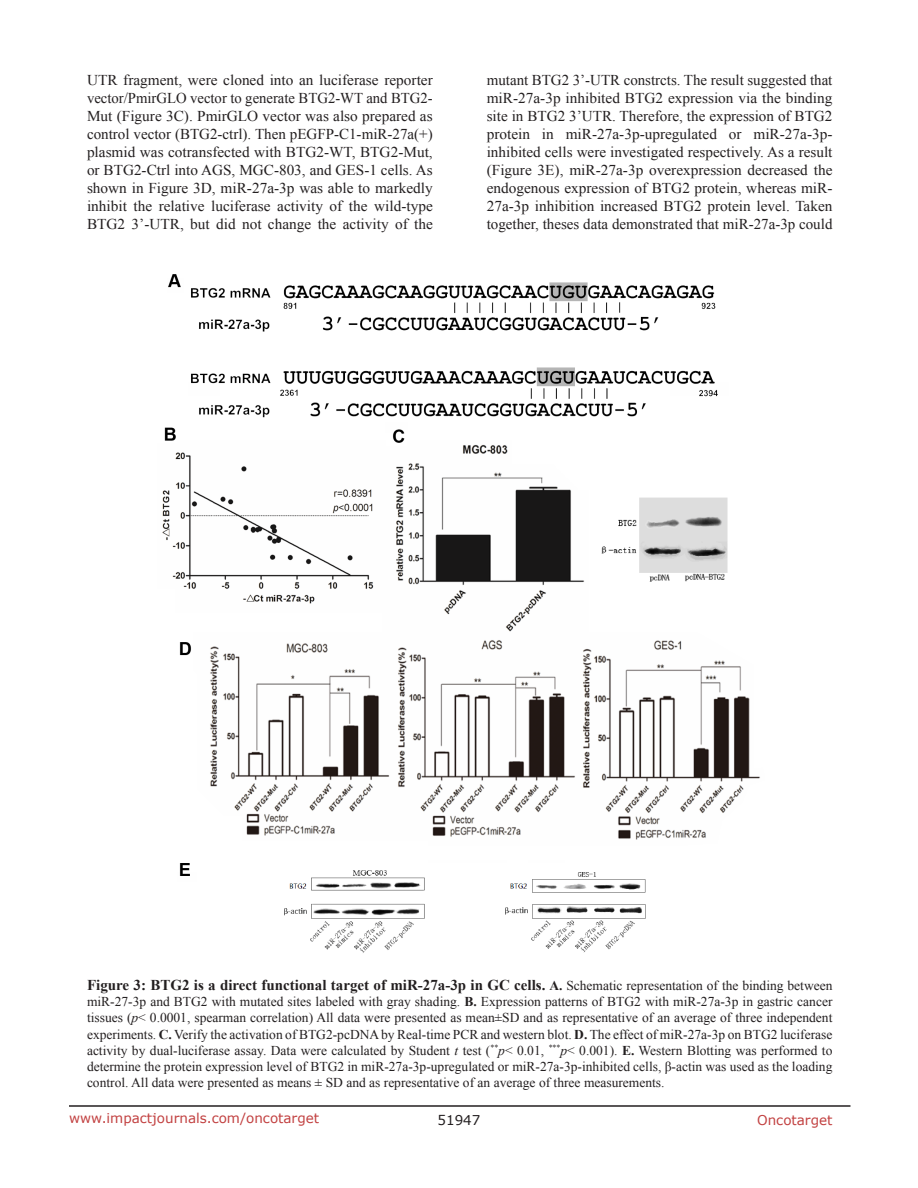
<style>
.page{position:relative;width:918px;height:1188px;background:#fff}
.page>*{position:absolute;margin:0;border:0;box-sizing:border-box;transform-origin:0 0}
.t1{font:15px/18px "Times New Roman";color:#231f20;text-align:justify}
.t2{font:700 15px "Times New Roman";color:#231f20}
.t3{font:13.5px/16.2px "Times New Roman";color:#231f20;text-align:justify}
.t4{font:13.5px "Verdana";color:#c24141}
.t5{font:13.5px "Verdana";color:#231f20}
.s1{font-size:13.5px}
.s2{font-weight:400;font-size:13.5px}
.s3{font-weight:700}
.s4{font-style:italic}
</style>
<div class="page">
<hr style="left:69px;top:1105px;width:781px;height:2px;background:#231f20">
<img style="left:162px;top:274px;width:598px;height:679px">
<p class="t1" style="left:87px;top:71px;width:347px">UTR fragment, were cloned into an luciferase reporter vector/PmirGLO vector to generate BTG2-WT and BTG2- Mut (Figure 3C). PmirGLO vector was also prepared as control vector (BTG2-ctrl). Then pEGFP-C1-miR-27a(+) plasmid was cotransfected with BTG2-WT, BTG2-Mut, or BTG2-Ctrl into AGS, MGC-803, and GES-1 cells. As shown in Figure 3D, miR-27a-3p was able to markedly inhibit the relative luciferase activity of the wild-type BTG2 3’-UTR, but did not change the activity of the</p>
<p class="t1" style="left:487px;top:71px;width:347px">mutant BTG2 3’-UTR constrcts. The result suggested that miR-27a-3p inhibited BTG2 expression via the binding site in BTG2 3’UTR. Therefore, the expression of BTG2 protein in miR-27a-3p-upregulated or miR-27a-3p&shy;inhibited cells were investigated respectively. As a result (Figure 3E), miR-27a-3p overexpression decreased the endogenous expression of BTG2 protein, whereas miR-27a-3p inhibition increased BTG2 protein level. Taken together, theses data demonstrated that miR-27a-3p could</p>
<p class="t2" style="left:87px;top:975px;width:747px">Figure 3: BTG2 is a direct functional target of miR-27a-3p in GC cells. <span class="s1">A.</span> <span class="s2">Schematic representation of the binding between</span></p>
<p class="t3" style="left:87px;top:993px;width:747px">miR-27-3p and BTG2 with mutated sites labeled with gray shading. <span class="s3">B.</span> Expression patterns of BTG2 with miR-27a-3p in gastric cancer tissues (<span class="s4">p</span>&lt; 0.0001, spearman correlation) All data were presented as mean±SD and as representative of an average of three independent experiments. <span class="s3">C.</span> Verify the activation of BTG2-pcDNA by Real-time PCR and western blot. <span class="s3">D.</span> The effect of miR-27a-3p on BTG2 luciferase activity by dual-luciferase assay. Data were calculated by Student <span class="s4">t</span> test (<sup>**</sup><span class="s4">p</span>&lt; 0.01, <sup>***</sup><span class="s4">p</span>&lt; 0.001). <span class="s3">E.</span> Western Blotting was performed to determine the protein expression level of BTG2 in miR-27a-3p-upregulated or miR-27a-3p-inhibited cells, β-actin was used as the loading control. All data were presented as means ± SD and as representative of an average of three measurements.</p>
<p class="t4" style="left:69px;top:1109px;width:252px">www.impactjournals.com/oncotarget</p>
<p class="t5" style="left:438px;top:1111px;width:44px">51947</p>
<p class="t4" style="left:757px;top:1111px;width:77px">Oncotarget</p>
</div>
